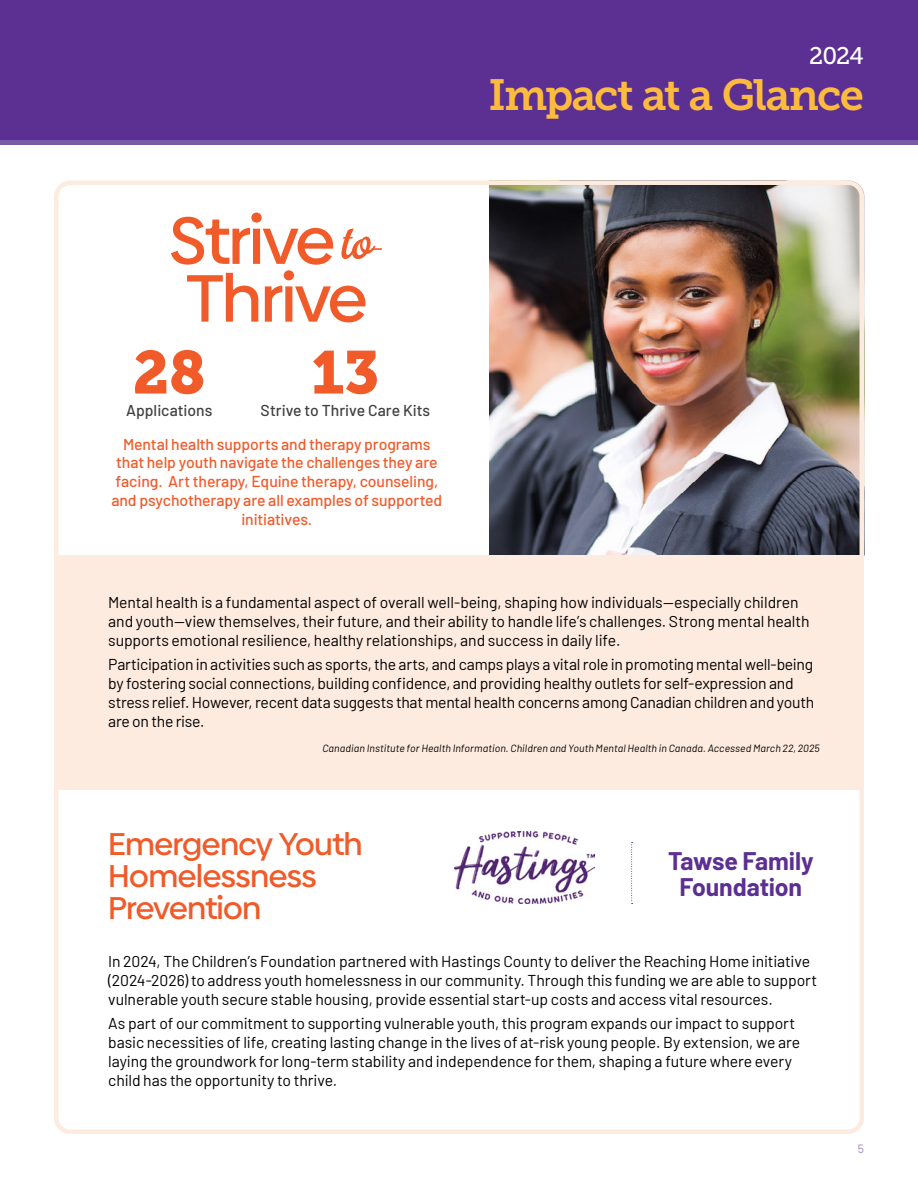
<style>
.page{position:relative;width:918px;height:1188px;background:#fff}
.page>*{position:absolute;margin:0;border:0;box-sizing:border-box;transform-origin:0 0}
.t1{font:500 66.75px/57.8px "Biennale";letter-spacing:-.03em;color:#f15a29}
.t2{font:60px "Museo Slab 900";color:#f15a29}
.t3{font:43.5px "Museo Slab 700";letter-spacing:-.035em;color:#fdbb3e}
.t4{font:500 31.5px/32.1px "Biennale";letter-spacing:-.02em;color:#f15a29}
.t5{font:700 24.9px/25.8px "Barlow";letter-spacing:-.01em;color:#5c2f92;text-align:center}
.t6{font:24px "Museo Slab 500";color:#fff}
.t7{font:15.75px/18.9px "Barlow";letter-spacing:-.01em;color:#000}
.t8{font:500 15.75px/18.9px "Barlow";letter-spacing:-.005em;color:#f15a29;text-align:center}
.t9{font:500 15.75px "Barlow";color:#414042}
.t10{font:12px "Barlow";color:#9d86be}
.t11{font:italic 10.5px "Barlow";letter-spacing:.01em;color:#000}
.s1{font-family:"Double Porter 1";font-weight:400}
</style>
<div class="page">
<div style="left:0;top:125px;width:918px;height:20px;background:#7b5aa5"></div>
<div style="left:0;top:0;width:918px;height:140px;background:#5c2f92"></div>
<img style="left:489px;top:185px;width:370px;height:371px">
<div style="left:54px;top:180px;width:810px;height:954px;border:4px solid #feebdf;border-radius:14px"></div>
<div style="left:54px;top:556px;width:806px;height:234px;background:#feebdf"></div>
<img style="left:455px;top:831px;width:140px;height:73px">
<svg style="left:631px;top:842px;width:2px;height:62px"></svg>
<h1 class="t1" style="left:169px;top:212px;width:217px">Strive<span class="s1">to-<br></span>Thrive</h1>
<h2 class="t2" style="left:311px;top:338px;width:69px">13</h2>
<p class="t9" style="left:261px;top:399px;width:171px">Strive to Thrive Care Kits</p>
<h2 class="t2" style="left:133px;top:338px;width:75px">28</h2>
<p class="t9" style="left:126px;top:399px;width:88px">Applications</p>
<p class="t8" style="left:111px;top:433px;width:333px">Mental health supports and therapy programs that help youth navigate the challenges they are facing. Art therapy, Equine therapy, counseling, and psychotherapy are all examples of supported initiatives.</p>
<h3 class="t6" style="left:809px;top:43px;width:56px">2024</h3>
<h3 class="t3" style="left:489px;top:70px;width:377px">Impact at a Glance</h3>
<p class="t7" style="left:108px;top:592px;width:703px">Mental health is a fundamental aspect of overall well-being, shaping how individuals—especially children and youth—view themselves, their future, and their ability to handle life’s challenges. Strong mental health supports emotional resilience, healthy relationships, and success in daily life.</p>
<p class="t7" style="left:108px;top:654px;width:708px">Participation in activities such as sports, the arts, and camps plays a vital role in promoting mental well-being by fostering social connections, building confidence, and providing healthy outlets for self-expression and stress relief. However, recent data suggests that mental health concerns among Canadian children and youth are on the rise.</p>
<p class="t11" style="left:322px;top:740px;width:499px">Canadian Institute for Health Information. Children and Youth Mental Health in Canada. Accessed March 22, 2025</p>
<h3 class="t4" style="left:108px;top:828px;width:256px">Emergency Youth<br>Homelessness<br>Prevention</h3>
<p class="t7" style="left:108px;top:951px;width:710px">In 2024, The Children’s Foundation partnered with Hastings County to deliver the Reaching Home initiative (2024-2026) to address youth homelessness in our community. Through this funding we are able to support vulnerable youth secure stable housing, provide essential start-up costs and access vital resources.</p>
<p class="t7" style="left:108px;top:1013px;width:694px">As part of our commitment to supporting vulnerable youth, this program expands our impact to support basic necessities of life, creating lasting change in the lives of at-risk young people. By extension, we are laying the groundwork for long-term stability and independence for them, shaping a future where every child has the opportunity to thrive.</p>
<h3 class="t5" style="left:668px;top:846px;width:147px">Tawse Family<br>Foundation</h3>
<p class="t10" style="left:858px;top:1140px;width:8px">5</p>
</div>
